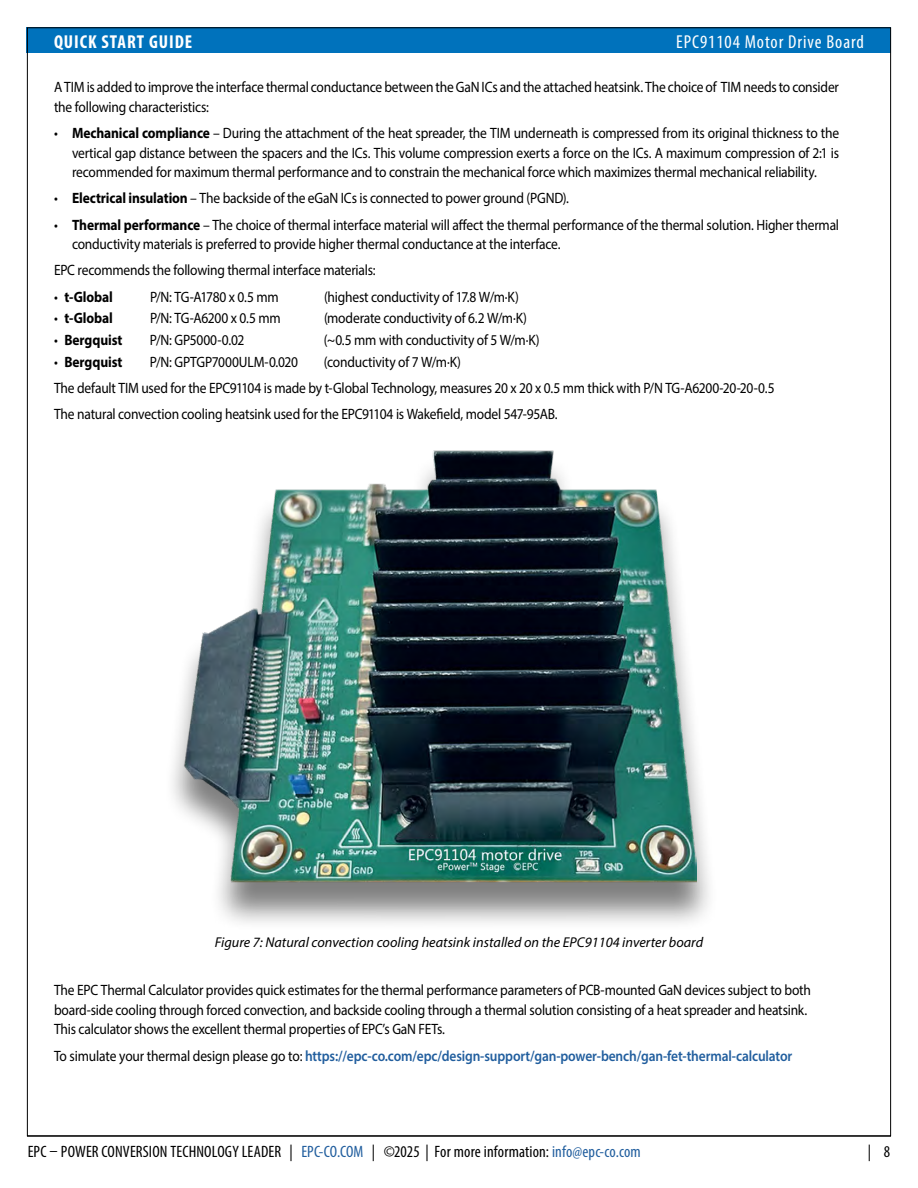
<style>
.page{position:relative;width:918px;height:1188px;background:#fff}
.page>*{position:absolute;margin:0;border:0;box-sizing:border-box;transform-origin:0 0}
.t1{font:condensed 18.75px "Myriad Pro";letter-spacing:.05em;color:#fff}
.t2{font:700 condensed 18.75px "Myriad Pro";letter-spacing:.05em;color:#fff}
.t3{font:condensed 16.5px "Myriad Pro";letter-spacing:.01em;color:#000}
.QSG_Basic_Text{font:15px/19.5px "Myriad Pro";letter-spacing:-.015em;color:#000;scale:.9 1}
.QSG_Basic_Text-2{font:600 15px "Myriad Pro";letter-spacing:-.01em;color:#215e9e;scale:.9 1}
.QSG_Basic_Text-3{font:700 15px "Myriad Pro";letter-spacing:-.01em;color:#000;scale:.9 1}
.QSG_Basic_Text-4{font:15px "Myriad Pro";letter-spacing:-.035em;color:#000;scale:.9 1}
.t4{font:italic 14.25px "Myriad Pro";color:#000}
.s1{font-weight:700}
.s2{font-weight:400}
.s3{font-weight:400;color:#000}
.s4{color:#215e9e}
</style>
<div class="page">
<div style="left:27px;top:27px;width:864px;height:26px;background:#0072bc"></div>
<hr style="left:27px;top:1136px;width:864px;height:1px;background:#000">
<div style="left:163px;top:455px;width:556px;height:476px;background:#000;opacity:.5"></div>
<img style="left:183px;top:450px;width:514px;height:436px">
<p class="t2" style="left:54px;top:30px;width:140px">QUICK START GUIDE</p>
<p class="t1" style="left:676px;top:30px;width:189px">EPC91104 Motor Drive Board</p>
<p class="QSG_Basic_Text" style="left:54px;top:77px;width:874px">A TIM is added to improve the interface thermal conductance between the GaN ICs and the attached heatsink. The choice of TIM needs to consider the following characteristics:</p>
<p class="QSG_Basic_Text" style="left:72px;top:123px;width:854px;text-align:justify;text-indent:-18px">• <span class="s1">Mechanical compliance</span> – During the attachment of the heat spreader, the TIM underneath is compressed from its original thickness to the vertical gap distance between the spacers and the ICs. This volume compression exerts a force on the ICs. A maximum compression of 2:1 is recommended for maximum thermal performance and to constrain the mechanical force which maximizes thermal mechanical reliability.</p>
<p class="QSG_Basic_Text" style="left:54px;top:188px;width:574px">• <span class="s1">Electrical insulation</span> – The backside of the eGaN ICs is connected to power ground (PGND).</p>
<p class="QSG_Basic_Text" style="left:72px;top:214px;width:854px;text-indent:-18px">• <span class="s1">Thermal performance</span> – The choice of thermal interface material will affect the thermal performance of the thermal solution. Higher thermal conductivity materials is preferred to provide higher thermal conductance at the interface.</p>
<p class="QSG_Basic_Text" style="left:54px;top:260px;width:359px">EPC recommends the following thermal interface materials:</p>
<p class="QSG_Basic_Text-3" style="left:54px;top:287px;width:67px"><span class="s2">•</span> t-Global</p>
<p class="QSG_Basic_Text-4" style="left:150px;top:287px;width:145px">P/N: TG-A1780 x 0.5 mm</p>
<p class="QSG_Basic_Text" style="left:324px;top:286px;width:218px">(highest conductivity of 17.8 W/m·K)</p>
<p class="QSG_Basic_Text-3" style="left:54px;top:308px;width:67px"><span class="s2">•</span> t-Global</p>
<p class="QSG_Basic_Text" style="left:150px;top:308px;width:147px">P/N: TG-A6200 x 0.5 mm</p>
<p class="QSG_Basic_Text" style="left:324px;top:308px;width:227px">(moderate conductivity of 6.2 W/m·K)</p>
<p class="QSG_Basic_Text-3" style="left:54px;top:330px;width:77px"><span class="s2">•</span> Bergquist</p>
<p class="QSG_Basic_Text" style="left:150px;top:330px;width:107px">P/N: GP5000-0.02</p>
<p class="QSG_Basic_Text" style="left:324px;top:330px;width:241px">(~0.5 mm with conductivity of 5 W/m·K)</p>
<p class="QSG_Basic_Text-3" style="left:54px;top:352px;width:77px"><span class="s2">•</span> Bergquist</p>
<p class="QSG_Basic_Text" style="left:150px;top:352px;width:166px">P/N: GPTGP7000ULM-0.020</p>
<p class="QSG_Basic_Text" style="left:324px;top:352px;width:154px">(conductivity of 7 W/m·K)</p>
<p class="QSG_Basic_Text" style="left:54px;top:378px;width:802px">The default TIM used for the EPC91104 is made by t-Global Technology, measures 20 x 20 x 0.5 mm thick with P/N TG-A6200-20-20-0.5</p>
<p class="QSG_Basic_Text" style="left:54px;top:404px;width:561px">The natural convection cooling heatsink used for the EPC91104 is Wakefield, model 547-95AB.</p>
<p class="t4" style="left:215px;top:934px;width:490px">Figure 7: Natural convection cooling heatsink installed on the EPC91104 inverter board</p>
<p class="QSG_Basic_Text" style="left:54px;top:980px;width:843px">The EPC Thermal Calculator provides quick estimates for the thermal performance parameters of PCB-mounted GaN devices subject to both board-side cooling through forced convection, and backside cooling through a thermal solution consisting of a heat spreader and heatsink.<br>This calculator shows the excellent thermal properties of EPC’s GaN FETs.</p>
<p class="QSG_Basic_Text-2" style="left:54px;top:1046px;width:822px"><span class="s3">To simulate your thermal design please go to:</span> https://epc-co.com/epc/design-support/gan-power-bench/gan-fet-thermal-calculator</p>
<p class="t3" style="left:28px;top:1142px;width:615px">EPC – POWER CONVERSION TECHNOLOGY LEADER | <span class="s4">EPC-CO.COM</span> | ©2025 | For more information: <span class="s4">info@epc-co.com</span></p>
<p class="t3" style="left:868px;top:1142px;width:24px">| 8</p>
</div>
